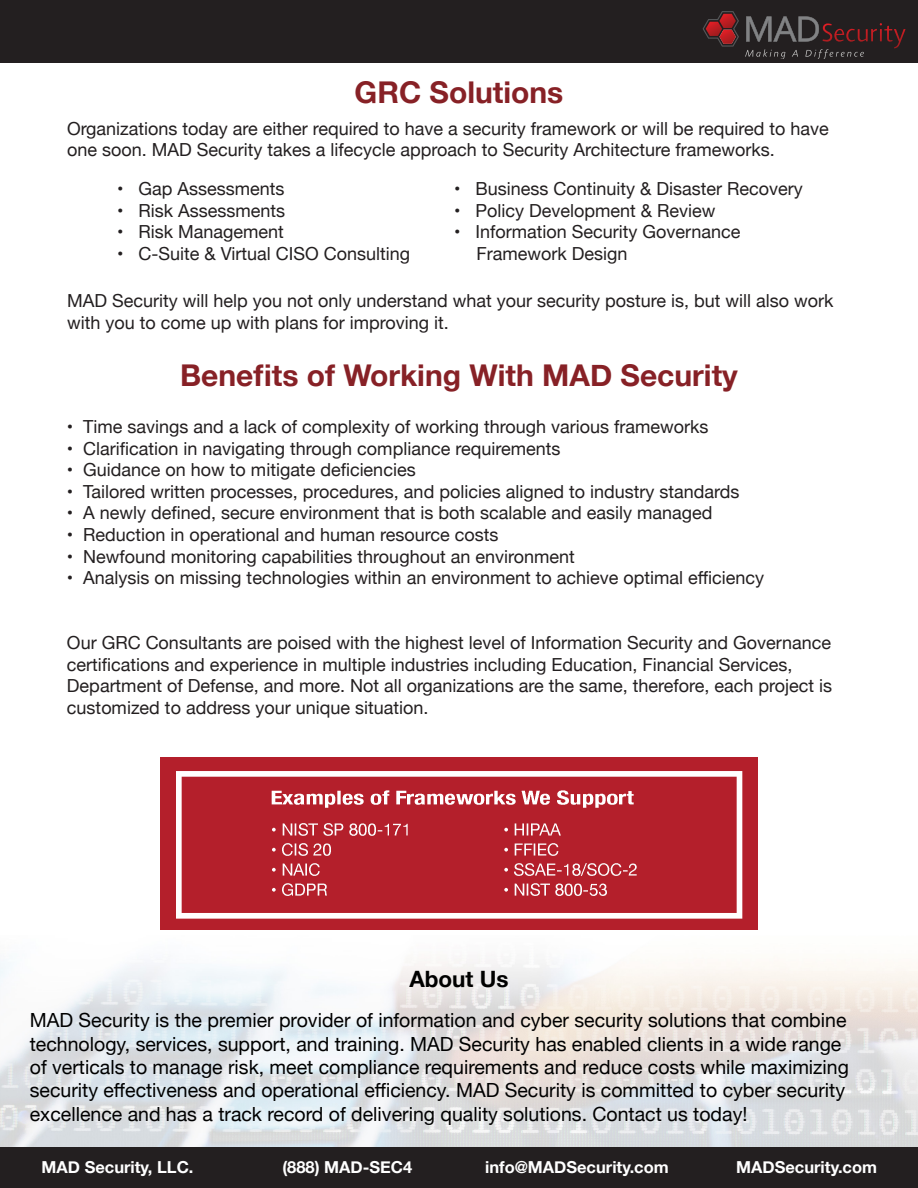
<style>
.page{position:relative;width:918px;height:1188px;background:#fff}
.page>*{position:absolute;margin:0;border:0;box-sizing:border-box;transform-origin:0 0}
.t1{font:700 30px "Helvetica Neue";color:#872126}
.t2{font:700 22.5px "Helvetica Neue";color:#000}
.t3{font:19.5px/23.4px "Helvetica Neue";color:#000}
.t4{font:18px/21.6px "Helvetica Neue";color:#231f20}
.t5{font:700 16.5px "Helvetica Neue";color:#fff}
</style>
<div class="page">
<div style="left:0;top:0;width:918px;height:63px;background:#231f20"></div>
<svg style="left:703px;top:11px;width:36px;height:36px"></svg>
<svg style="left:745px;top:16px;width:160px;height:42px"></svg>
<div style="left:0;top:1146px;width:918px;height:42px;background:#231f20"></div>
<img style="left:0;top:1079px;width:918px;height:67px">
<img style="left:0;top:804px;width:918px;height:275px">
<img style="left:161px;top:758px;width:596px;height:172px">
<p class="t1" style="left:355px;top:69px;width:210px">GRC Solutions</p>
<p class="t4" style="left:67px;top:118px;width:763px">Organizations today are either required to have a security framework or will be required to have one soon. MAD Security takes a lifecycle approach to Security Architecture frameworks.</p>
<p class="t4" style="left:117px;top:179px;width:169px">• Gap Assessments</p>
<p class="t4" style="left:117px;top:200px;width:170px">• Risk Assessments</p>
<p class="t4" style="left:117px;top:222px;width:168px">• Risk Management</p>
<p class="t4" style="left:117px;top:244px;width:295px">• C-Suite &amp; Virtual CISO Consulting</p>
<p class="t4" style="left:454px;top:179px;width:350px">• Business Continuity &amp; Disaster Recovery</p>
<p class="t4" style="left:454px;top:200px;width:263px">• Policy Development &amp; Review</p>
<p class="t4" style="left:477px;top:222px;width:265px;text-indent:-22px">• Information Security Governance<br>Framework Design</p>
<p class="t4" style="left:67px;top:291px;width:768px">MAD Security will help you not only understand what your security posture is, but will also work with you to come up with plans for improving it.</p>
<p class="t1" style="left:180px;top:352px;width:559px">Benefits of Working With MAD Security</p>
<p class="t4" style="left:67px;top:417px;width:643px">• Time savings and a lack of complexity of working through various frameworks</p>
<p class="t4" style="left:67px;top:438px;width:495px">• Clarification in navigating through compliance requirements</p>
<p class="t4" style="left:67px;top:460px;width:350px">• Guidance on how to mitigate deficiencies</p>
<p class="t4" style="left:67px;top:482px;width:674px">• Tailored written processes, procedures, and policies aligned to industry standards</p>
<p class="t4" style="left:67px;top:503px;width:647px">• A newly defined, secure environment that is both scalable and easily managed</p>
<p class="t4" style="left:67px;top:525px;width:433px">• Reduction in operational and human resource costs</p>
<p class="t4" style="left:67px;top:546px;width:509px">• Newfound monitoring capabilities throughout an environment</p>
<p class="t4" style="left:67px;top:568px;width:699px">• Analysis on missing technologies within an environment to achieve optimal efficiency</p>
<p class="t4" style="left:67px;top:633px;width:767px">Our GRC Consultants are poised with the highest level of Information Security and Governance certifications and experience in multiple industries including Education, Financial Services, Department of Defense, and more. Not all organizations are the same, therefore, each project is customized to address your unique situation.</p>
<p class="t2" style="left:409px;top:962px;width:101px">About Us</p>
<p class="t3" style="left:30px;top:1010px;width:821px">MAD Security is the premier provider of information and cyber security solutions that combine technology, services, support, and training. MAD Security has enabled clients in a wide range of verticals to manage risk, meet compliance requirements and reduce costs while maximizing security effectiveness and operational efficiency. MAD Security is committed to cyber security excellence and has a track record of delivering quality solutions. Contact us today!</p>
<p class="t5" style="left:42px;top:1154px;width:153px">MAD Security, LLC.</p>
<p class="t5" style="left:282px;top:1154px;width:131px">(888) MAD-SEC4</p>
<p class="t5" style="left:485px;top:1154px;width:185px">info@MADSecurity.com</p>
<p class="t5" style="left:736px;top:1154px;width:142px">MADSecurity.com</p>
</div>
